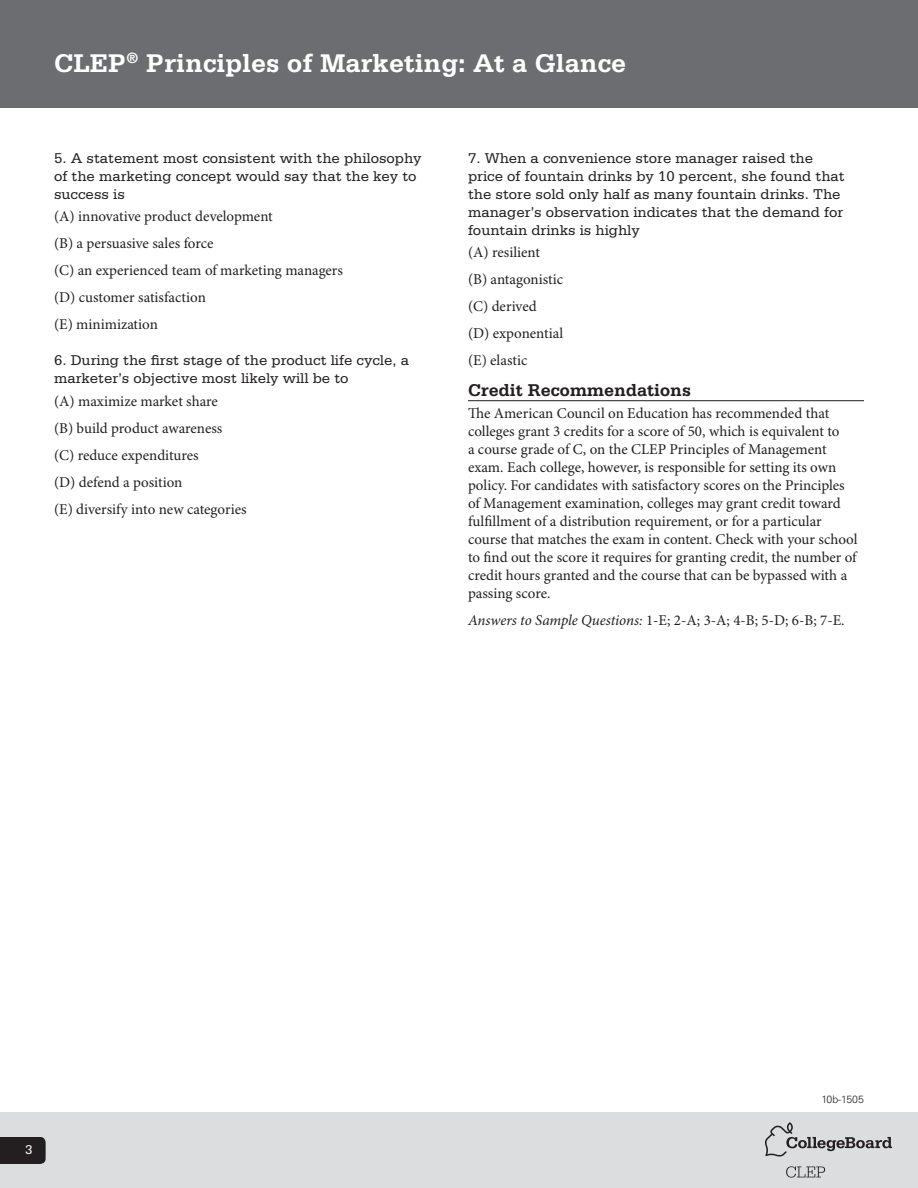
<style>
.page{position:relative;width:918px;height:1188px;background:#fff}
.page>*{position:absolute;margin:0;border:0;box-sizing:border-box;transform-origin:0 0}
.t1{font:700 27px "Serifa Std";color:#fff}
.t2{font:700 18px "Serifa Std";color:#231f20}
.t3{font:15px/18px "Minion Pro";color:#231f20}
.Sub-Header_Roman{font:15px/18px "Serifa Std";color:#231f20}
.t4{font:13.5px "Serifa Std";color:#fff}
._1st_Tier{font:300 10.5px "Univers LT Std";color:#231f20}
.s1{font-style:italic}
</style>
<div class="page">
<div style="left:0;top:1112px;width:918px;height:76px;background:#dcdddf"></div>
<svg style="left:786px;top:1166px;width:39px;height:12px"></svg>
<svg style="left:765px;top:1122px;width:127px;height:35px"></svg>
<svg style="left:0;top:1137px;width:46px;height:27px"></svg>
<div style="left:0;top:0;width:918px;height:108px;background:#6c6d70"></div>
<hr style="left:468px;top:400px;width:396px;height:1px;background:#231f20">
<h1 class="t1" style="left:54px;top:47px;width:574px">CLEP<sup>®</sup> Principles of Marketing: At a Glance</h1>
<p class="Sub-Header_Roman" style="left:54px;top:149px;width:369px">5. A statement most consistent with the philosophy of the marketing concept would say that the key to success is</p>
<p class="t3" style="left:54px;top:208px;width:220px">(A) innovative product development</p>
<p class="t3" style="left:54px;top:235px;width:161px">(B) a persuasive sales force</p>
<p class="t3" style="left:54px;top:262px;width:290px">(C) an experienced team of marketing managers</p>
<p class="t3" style="left:54px;top:289px;width:153px">(D) customer satisfaction</p>
<p class="t3" style="left:54px;top:316px;width:105px">(E) minimization</p>
<p class="Sub-Header_Roman" style="left:54px;top:352px;width:357px">6. During the first stage of the product life cycle, a marketer’s objective most likely will be to</p>
<p class="t3" style="left:54px;top:393px;width:165px">(A) maximize market share</p>
<p class="t3" style="left:54px;top:420px;width:170px">(B) build product awareness</p>
<p class="t3" style="left:54px;top:447px;width:146px">(C) reduce expenditures</p>
<p class="t3" style="left:54px;top:474px;width:130px">(D) defend a position</p>
<p class="t3" style="left:54px;top:501px;width:194px">(E) diversify into new categories</p>
<p class="Sub-Header_Roman" style="left:468px;top:149px;width:378px">7. When a convenience store manager raised the price of fountain drinks by 10 percent, she found that the store sold only half as many fountain drinks. The manager’s observation indicates that the demand for fountain drinks is highly</p>
<p class="t3" style="left:468px;top:244px;width:74px">(A) resilient</p>
<p class="t3" style="left:468px;top:271px;width:97px">(B) antagonistic</p>
<p class="t3" style="left:468px;top:298px;width:70px">(C) derived</p>
<p class="t3" style="left:468px;top:325px;width:97px">(D) exponential</p>
<p class="t3" style="left:468px;top:352px;width:61px">(E) elastic</p>
<p class="t2" style="left:468px;top:379px;width:225px">Credit Recommendations</p>
<p class="t3" style="left:468px;top:405px;width:391px">The American Council on Education has recommended that colleges grant 3 credits for a score of 50, which is equivalent to<br>a course grade of C, on the CLEP Principles of Management exam. Each college, however, is responsible for setting its own policy. For candidates with satisfactory scores on the Principles of Management examination, colleges may grant credit toward fulfillment of a distribution requirement, or for a particular course that matches the exam in content. Check with your school to find out the score it requires for granting credit, the number of credit hours granted and the course that can be bypassed with a passing score.</p>
<p class="t3" style="left:468px;top:612px;width:378px"><span class="s1">Answers to Sample Questions:</span> 1-E; 2-A; 3-A; 4-B; 5-D; 6-B; 7-E.</p>
<p class="t4" style="left:25px;top:1142px;width:9px">3</p>
<p class="_1st_Tier" style="left:822px;top:1093px;width:44px">10b-1505</p>
</div>
